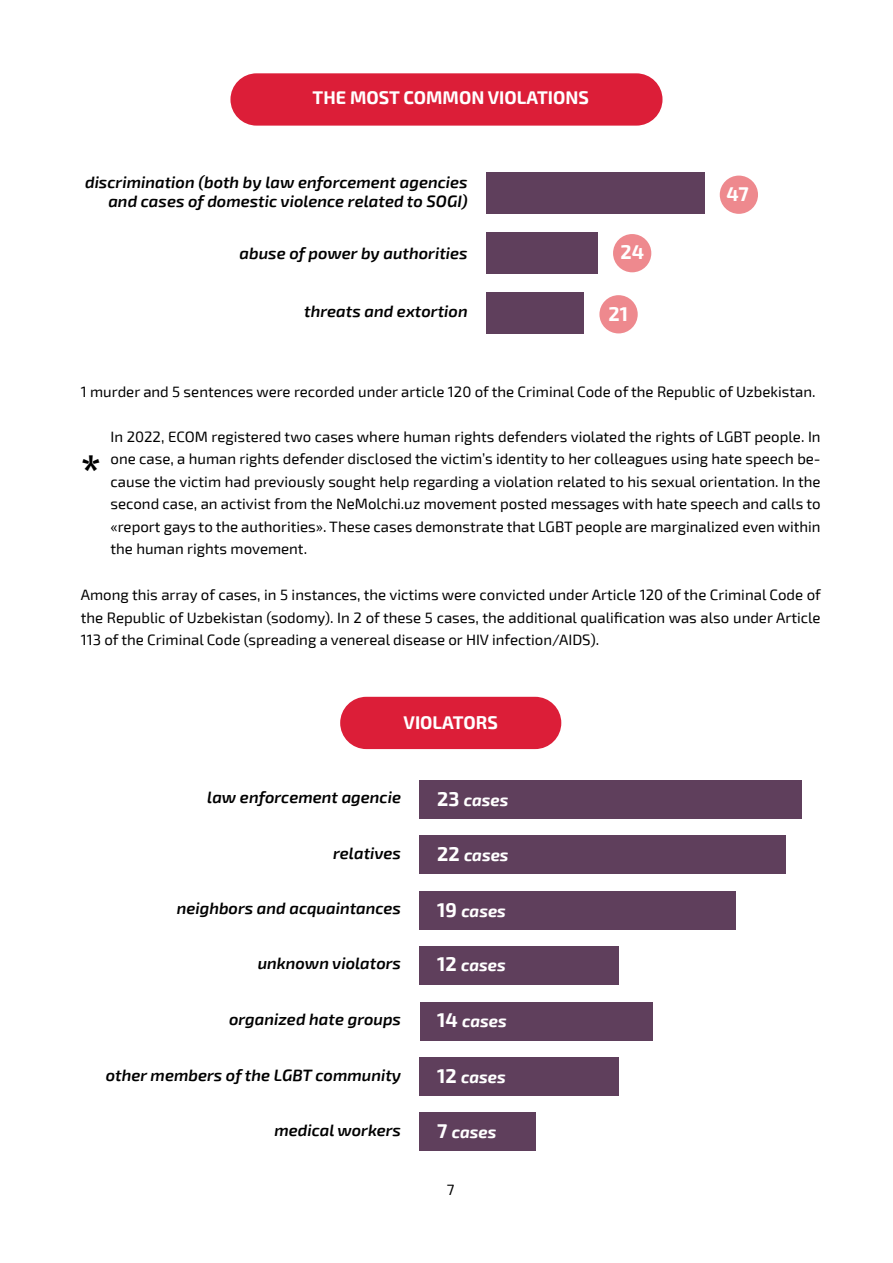
<style>
.page{position:relative;width:893px;height:1263px;background:#fff}
.page>*{position:absolute;margin:0;border:0;box-sizing:border-box;transform-origin:0 0}
.t1{font:700 45px "Exo 2";color:#000}
.t2{font:700 19.5px "Exo 2";color:#fff}
.t3{font:700 18px "Exo 2";color:#fff}
.t4{font:italic 600 16.5px/19.5px "Exo 2";color:#000;text-align:right}
.t5{font:italic 700 16.5px "Exo 2";color:#fff}
.t6{font:15px/22.5px "Exo 2";color:#000;text-align:justify}
.s1{font-style:normal;font-size:19.5px}
</style>
<div class="page">
<div style="left:230px;top:73px;width:432px;height:53px;background:#dc1e38;border-radius:26px"></div>
<div style="left:486px;top:293px;width:98px;height:41px;background:#5f3f5c"></div>
<div style="left:486px;top:233px;width:112px;height:41px;background:#5f3f5c"></div>
<div style="left:486px;top:172px;width:218px;height:42px;background:#5f3f5c"></div>
<div style="left:720px;top:176px;width:38px;height:38px;background:#ee898e;border-radius:50%"></div>
<div style="left:613px;top:234px;width:38px;height:38px;background:#ee898e;border-radius:50%"></div>
<div style="left:599px;top:295px;width:39px;height:38px;background:#ee898e;border-radius:50%"></div>
<div style="left:340px;top:697px;width:221px;height:52px;background:#dc1e38;border-radius:26px"></div>
<div style="left:420px;top:1113px;width:116px;height:38px;background:#5f3f5c"></div>
<div style="left:420px;top:1057px;width:199px;height:38px;background:#5f3f5c"></div>
<div style="left:420px;top:1002px;width:232px;height:38px;background:#5f3f5c"></div>
<div style="left:420px;top:946px;width:199px;height:39px;background:#5f3f5c"></div>
<div style="left:420px;top:891px;width:316px;height:38px;background:#5f3f5c"></div>
<div style="left:420px;top:836px;width:366px;height:38px;background:#5f3f5c"></div>
<div style="left:420px;top:780px;width:382px;height:38px;background:#5f3f5c"></div>
<p class="t3" style="left:313px;top:87px;width:278px">THE MOST COMMON VIOLATIONS</p>
<p class="t4" style="left:85px;top:172px;width:384px">discrimination (both by law enforcement agencies and cases of domestic violence related to SOGI)</p>
<p class="t4" style="left:239px;top:244px;width:230px">abuse of power by authorities</p>
<p class="t4" style="left:304px;top:302px;width:165px">threats and extortion</p>
<h2 class="t2" style="left:621px;top:241px;width:25px">24</h2>
<h2 class="t2" style="left:608px;top:303px;width:21px">21</h2>
<h2 class="t2" style="left:726px;top:183px;width:24px">47</h2>
<p class="t6" style="left:81px;top:380px;width:736px">1 murder and 5 sentences were recorded under article 120 of the Criminal Code of the Republic of Uzbekistan.</p>
<p class="t6" style="left:111px;top:425px;width:712px">In 2022, ECOM registered two cases where human rights defenders violated the rights of LGBT people. In one case, a human rights defender disclosed the victim’s identity to her colleagues using hate speech be&shy;cause the victim had previously sought help regarding a violation related to his sexual orientation. In the second case, an activist from the NeMolchi.uz movement posted messages with hate speech and calls to «report gays to the authorities». These cases demonstrate that LGBT people are marginalized even within the human rights movement.</p>
<h1 class="t1" style="left:81px;top:444px;width:22px">*</h1>
<p class="t6" style="left:81px;top:584px;width:742px">Among this array of cases, in 5 instances, the victims were convicted under Article 120 of the Criminal Code of the Republic of Uzbekistan (sodomy). In 2 of these 5 cases, the additional qualification was also under Article 113 of the Criminal Code (spreading a venereal disease or HIV infection/AIDS).</p>
<p class="t3" style="left:404px;top:712px;width:96px">VIOLATORS</p>
<p class="t4" style="left:207px;top:788px;width:195px">law enforcement agencie</p>
<p class="t5" style="left:437px;top:790px;width:73px"><span class="s1">23</span> cases</p>
<p class="t4" style="left:333px;top:843px;width:69px">relatives</p>
<p class="t5" style="left:437px;top:845px;width:73px"><span class="s1">22</span> cases</p>
<p class="t4" style="left:177px;top:899px;width:226px">neighbors and acquaintances</p>
<p class="t4" style="left:258px;top:954px;width:145px">unknown violators</p>
<p class="t5" style="left:437px;top:901px;width:70px"><span class="s1">19</span> cases</p>
<p class="t5" style="left:437px;top:955px;width:70px"><span class="s1">12</span> cases</p>
<p class="t4" style="left:229px;top:1009px;width:173px">organized hate groups</p>
<p class="t5" style="left:437px;top:1011px;width:71px"><span class="s1">14</span> cases</p>
<p class="t4" style="left:106px;top:1066px;width:297px">other members of the LGBT community</p>
<p class="t5" style="left:437px;top:1067px;width:70px"><span class="s1">12</span> cases</p>
<p class="t4" style="left:274px;top:1121px;width:128px">medical workers</p>
<p class="t5" style="left:437px;top:1122px;width:61px"><span class="s1">7</span> cases</p>
<p class="t6" style="left:447px;top:1178px;width:9px">7</p>
</div>
